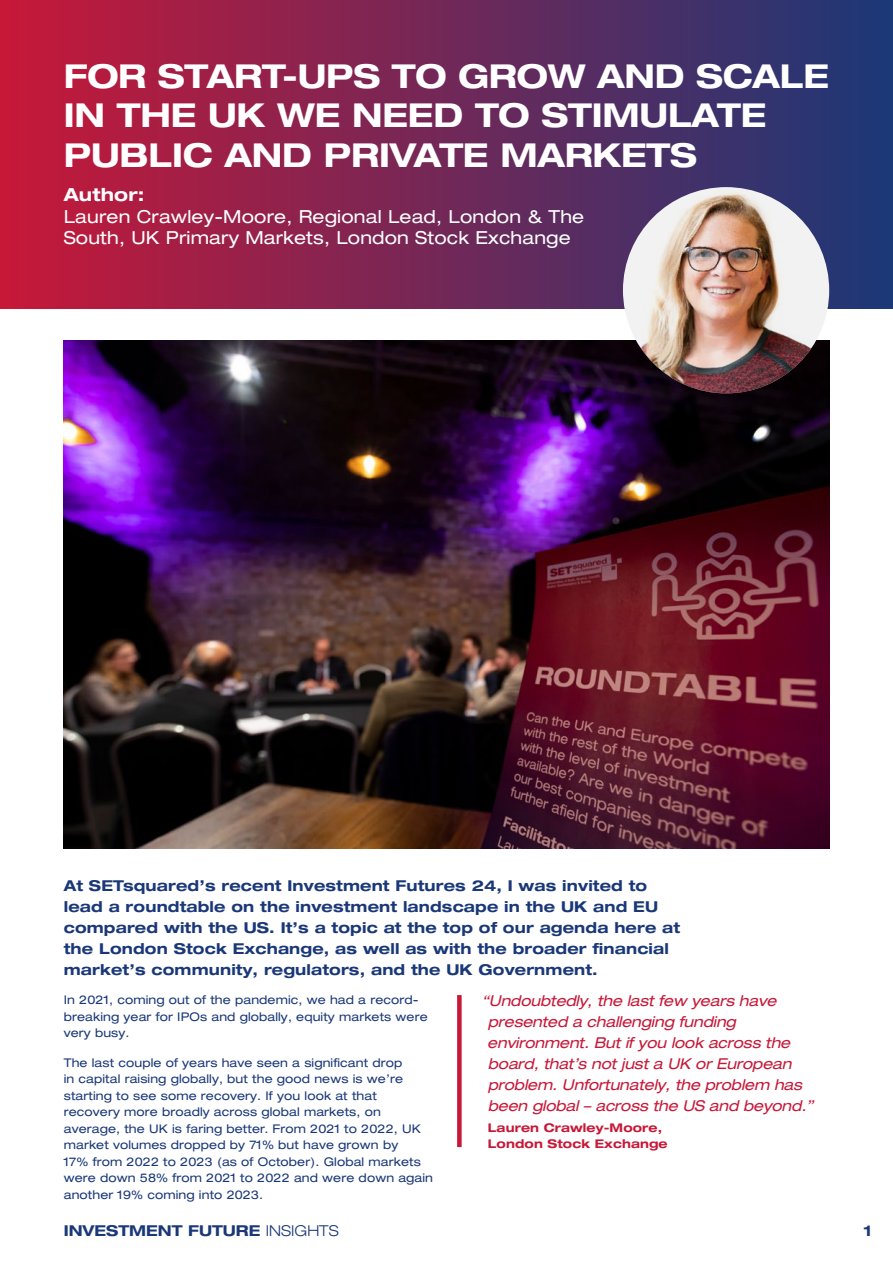
<style>
.page{position:relative;width:893px;height:1263px;background:#fff}
.page>*{position:absolute;margin:0;border:0;box-sizing:border-box;transform-origin:0 0}
.t1{font:700 expanded 33px/39.6px "Helvetica Neue LT Pro";letter-spacing:-.005em;color:#fff}
.t2{font:expanded 18px/21.6px "Helvetica Neue LT Pro";letter-spacing:.01em;color:#fff}
.t3{font:700 expanded 18px "Helvetica Neue LT Pro";letter-spacing:.01em;color:#fff}
.t4{font:700 expanded 15px/21px "Helvetica Neue LT Pro";letter-spacing:.01em;color:#1a3878}
.t5{font:italic expanded 15px/21px "Helvetica Neue LT Pro";letter-spacing:-.01em;color:#c71838}
.t6{font:expanded 12px/16.5px "Helvetica Neue LT Pro";letter-spacing:.01em;color:#1a3878}
.t7{font:700 expanded 12px/16.5px "Helvetica Neue LT Pro";letter-spacing:.01em;color:#c71838}
.s1{font-weight:300}
</style>
<div class="page">
<div style="left:0;top:0;width:893px;height:308px;background:linear-gradient(to right,#c71838,#1b3877)"></div>
<img style="left:64px;top:340px;width:765px;height:508px">
<div style="left:457px;top:995px;width:5px;height:152px;background:#c71838"></div>
<img style="left:623px;top:187px;width:206px;height:206px">
<h1 class="t1" style="left:64px;top:55px;width:767px">FOR START-UPS TO GROW AND SCALE<br>IN THE UK WE NEED TO STIMULATE<br>PUBLIC AND PRIVATE MARKETS</h1>
<h2 class="t3" style="left:64px;top:183px;width:82px">Author:</h2>
<h2 class="t2" style="left:64px;top:205px;width:522px">Lauren Crawley-Moore, Regional Lead, London &amp; The<br>South, UK Primary Markets, London Stock Exchange</h2>
<p class="t4" style="left:64px;top:875px;width:618px">At SETsquared’s recent Investment Futures 24, I was invited to lead a roundtable on the investment landscape in the UK and EU compared with the US. It’s a topic at the top of our agenda here at the London Stock Exchange, as well as with the broader financial market’s community, regulators, and the UK Government.</p>
<p class="t6" style="left:64px;top:991px;width:365px">In 2021, coming out of the pandemic, we had a record&shy;breaking year for IPOs and globally, equity markets were very busy.</p>
<p class="t6" style="left:64px;top:1054px;width:371px">The last couple of years have seen a significant drop<br>in capital raising globally, but the good news is we’re starting to see some recovery. If you look at that recovery more broadly across global markets, on average, the UK is faring better. From 2021 to 2022, UK market volumes dropped by 71% but have grown by<br>17% from 2022 to 2023 (as of October). Global markets were down 58% from 2021 to 2022 and were down again another 19% coming into 2023.</p>
<p class="t5" style="left:487px;top:989px;width:331px;text-indent:-5px">“Undoubtedly,the lastfew years have presented a challenging funding environment.Butifyou look across the board,that’s notjusta UK orEuropean problem.Unfortunately,the problem has been global–across the US and beyond.”</p>
<p class="t7" style="left:488px;top:1118px;width:181px">Lauren Crawley-Moore,<br>London Stock Exchange</p>
<p class="t4" style="left:64px;top:1220px;width:276px">INVESTMENT FUTURE <span class="s1">INSIGHTS</span></p>
<p class="t4" style="left:863px;top:1220px;width:10px">1</p>
</div>
